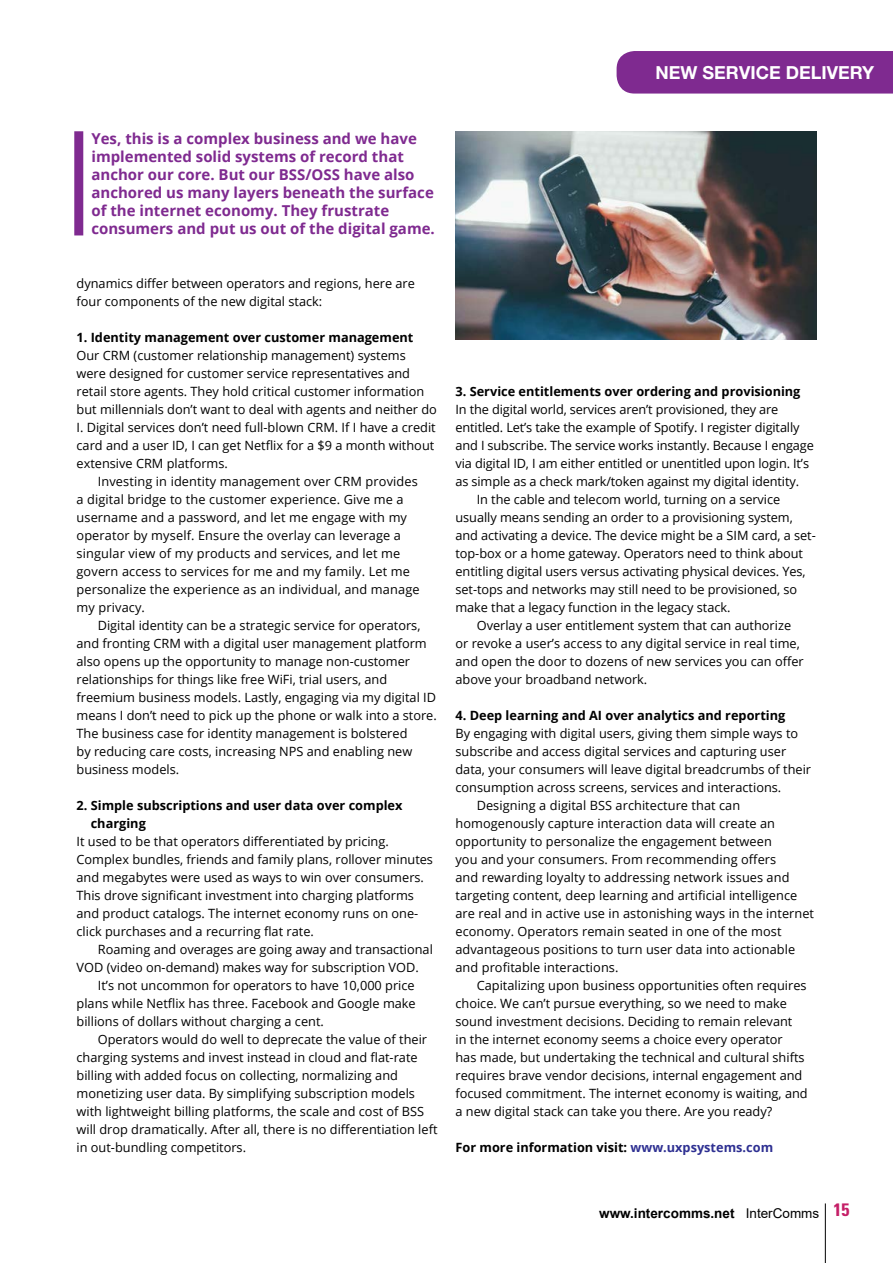
<style>
.page{position:relative;width:893px;height:1263px;background:#fff}
.page>*{position:absolute;margin:0;border:0;box-sizing:border-box;transform-origin:0 0}
.t1{font:700 18px "Helvetica Neue LT Std";color:#fff}
.t2{font:700 15px/18px "Open Sans";color:#7f2a90}
.t3{font:700 13.5px "Arial";color:#000}
.t4{font:12.75px/18px "Open Sans";color:#000}
.t5{font:700 12.75px/18px "Open Sans";color:#000}
.s1{color:#2e3092}
.s2{font-weight:400}
.s3{font-family:"Univers LT Std";font-stretch:condensed;font-size:18px;color:#c51f67}
</style>
<div class="page">
<hr style="left:825px;top:1203px;width:1px;height:60px;background:#000">
<div style="left:617px;top:51px;width:276px;height:43px;background:#7f2a90"></div>
<img style="left:455px;top:131px;width:361px;height:209px">
<div style="left:74px;top:131px;width:9px;height:104px;background:#7f2a90"></div>
<h1 class="t1" style="left:656px;top:61px;width:220px">NEW SERVICE DELIVERY</h1>
<p class="t2" style="left:91px;top:129px;width:345px">Yes, this is a complex business and we have implemented solid systems of record that anchor our core. But our BSS/OSS have also anchored us many layers beneath the surface of the internet economy. They frustrate consumers and put us out of the digital game.</p>
<p class="t4" style="left:77px;top:274px;width:340px">dynamics differ between operators and regions, here are four components of the new digital stack:</p>
<p class="t5" style="left:77px;top:328px;width:338px">1. Identity management over customer management</p>
<p class="t4" style="left:77px;top:346px;width:362px">Our CRM (customer relationship management) systems were designed for customer service representatives and retail store agents. They hold critical customer information but millennials don’t want to deal with agents and neither do I. Digital services don’t need full-blown CRM. If I have a credit card and a user ID, I can get Netflix for a $9 a month without extensive CRM platforms.</p>
<p class="t4" style="left:77px;top:472px;width:345px;text-indent:21px">Investing in identity management over CRM provides a digital bridge to the customer experience. Give me a username and a password, and let me engage with my operator by myself. Ensure the overlay can leverage a singular view of my products and services, and let me govern access to services for me and my family. Let me personalize the experience as an individual, and manage my privacy.</p>
<p class="t4" style="left:77px;top:616px;width:362px;text-indent:21px">Digital identity can be a strategic service for operators, and fronting CRM with a digital user management platform also opens up the opportunity to manage non-customer relationships for things like free WiFi, trial users, and freemium business models. Lastly, engaging via my digital ID means I don’t need to pick up the phone or walk into a store.<br>The business case for identity management is bolstered<br>by reducing care costs, increasing NPS and enabling new business models.</p>
<p class="t5" style="left:91px;top:796px;width:313px;text-indent:-14px">2. Simple subscriptions and user data over complex charging</p>
<p class="t4" style="left:77px;top:832px;width:358px">It used to be that operators differentiated by pricing.<br>Complex bundles, friends and family plans, rollover minutes and megabytes were used as ways to win over consumers.<br>This drove significant investment into charging platforms and product catalogs. The internet economy runs on one&shy;click purchases and a recurring flat rate.</p>
<p class="t4" style="left:77px;top:940px;width:358px;text-indent:21px">Roaming and overages are going away and transactional<br>VOD (video on-demand) makes way for subscription VOD.</p>
<p class="t4" style="left:77px;top:976px;width:341px;text-align:justify;text-indent:21px">It’s not uncommon for operators to have 10,000 price plans while Netflix has three. Facebook and Google make billions of dollars without charging a cent.</p>
<p class="t4" style="left:77px;top:1030px;width:362px;text-indent:21px">Operators would do well to deprecate the value of their charging systems and invest instead in cloud and flat-rate billing with added focus on collecting, normalizing and monetizing user data. By simplifying subscription models with lightweight billing platforms, the scale and cost of BSS will drop dramatically. After all, there is no differentiation left in out-bundling competitors.</p>
<p class="t5" style="left:455px;top:382px;width:347px">3. Service entitlements over ordering and provisioning</p>
<p class="t4" style="left:455px;top:400px;width:324px">In the digital world, services aren’t provisioned, they are</p>
<p class="t4" style="left:455px;top:418px;width:346px">entitled. Let’s take the example of Spotify. I register digitally</p>
<p class="t4" style="left:455px;top:436px;width:360px">and I subscribe. The service works instantly. Because I engage</p>
<p class="t4" style="left:455px;top:454px;width:355px">via digital ID, I am either entitled or unentitled upon login. It’s</p>
<p class="t4" style="left:455px;top:472px;width:345px">as simple as a check mark/token against my digital identity.</p>
<p class="t4" style="left:477px;top:490px;width:305px">In the cable and telecom world, turning on a service</p>
<p class="t4" style="left:455px;top:508px;width:339px">usually means sending an order to a provisioning system,</p>
<p class="t4" style="left:455px;top:526px;width:362px">and activating a device. The device might be a SIM card, a set-</p>
<p class="t4" style="left:455px;top:544px;width:349px">top-box or a home gateway. Operators need to think about</p>
<p class="t4" style="left:455px;top:562px;width:352px">entitling digital users versus activating physical devices. Yes,</p>
<p class="t4" style="left:455px;top:580px;width:343px">set-tops and networks may still need to be provisioned, so</p>
<p class="t4" style="left:455px;top:598px;width:276px">make that a legacy function in the legacy stack.</p>
<p class="t4" style="left:477px;top:616px;width:316px">Overlay a user entitlement system that can authorize</p>
<p class="t4" style="left:455px;top:634px;width:346px">or revoke a user’s access to any digital service in real time,</p>
<p class="t4" style="left:455px;top:652px;width:350px">and open the door to dozens of new services you can offer</p>
<p class="t4" style="left:455px;top:670px;width:193px">above your broadband network.</p>
<p class="t5" style="left:455px;top:706px;width:331px">4. Deep learning and AI over analytics and reporting</p>
<p class="t4" style="left:455px;top:724px;width:344px">By engaging with digital users, giving them simple ways to</p>
<p class="t4" style="left:455px;top:742px;width:332px">subscribe and access digital services and capturing user</p>
<p class="t4" style="left:455px;top:760px;width:357px">data, your consumers will leave digital breadcrumbs of their</p>
<p class="t4" style="left:455px;top:778px;width:327px">consumption across screens, services and interactions.</p>
<p class="t4" style="left:477px;top:796px;width:265px">Designing a digital BSS architecture that can</p>
<p class="t4" style="left:455px;top:814px;width:321px">homogenously capture interaction data will create an</p>
<p class="t4" style="left:455px;top:832px;width:318px">opportunity to personalize the engagement between</p>
<p class="t4" style="left:455px;top:850px;width:322px">you and your consumers. From recommending offers</p>
<p class="t4" style="left:455px;top:868px;width:335px">and rewarding loyalty to addressing network issues and</p>
<p class="t4" style="left:455px;top:886px;width:343px">targeting content, deep learning and artificial intelligence</p>
<p class="t4" style="left:455px;top:904px;width:360px">are real and in active use in astonishing ways in the internet</p>
<p class="t4" style="left:455px;top:922px;width:328px">economy. Operators remain seated in one of the most</p>
<p class="t4" style="left:455px;top:940px;width:341px">advantageous positions to turn user data into actionable</p>
<p class="t4" style="left:455px;top:958px;width:164px">and profitable interactions.</p>
<p class="t4" style="left:477px;top:976px;width:331px">Capitalizing upon business opportunities often requires</p>
<p class="t4" style="left:455px;top:994px;width:333px">choice. We can’t pursue everything, so we need to make</p>
<p class="t4" style="left:455px;top:1012px;width:338px">sound investment decisions. Deciding to remain relevant</p>
<p class="t4" style="left:455px;top:1030px;width:329px">in the internet economy seems a choice every operator</p>
<p class="t4" style="left:455px;top:1048px;width:351px">has made, but undertaking the technical and cultural shifts</p>
<p class="t4" style="left:455px;top:1066px;width:348px">requires brave vendor decisions, internal engagement and</p>
<p class="t4" style="left:455px;top:1084px;width:354px">focused commitment. The internet economy is waiting, and</p>
<p class="t4" style="left:455px;top:1102px;width:318px">a new digital stack can take you there. Are you ready?</p>
<p class="t5" style="left:455px;top:1138px;width:319px">For more information visit: <span class="s1">www.uxpsystems.com</span></p>
<p class="t3" style="left:599px;top:1203px;width:252px">www.intercomms.net <span class="s2">InterComms</span> <span class="s3">15</span></p>
</div>
